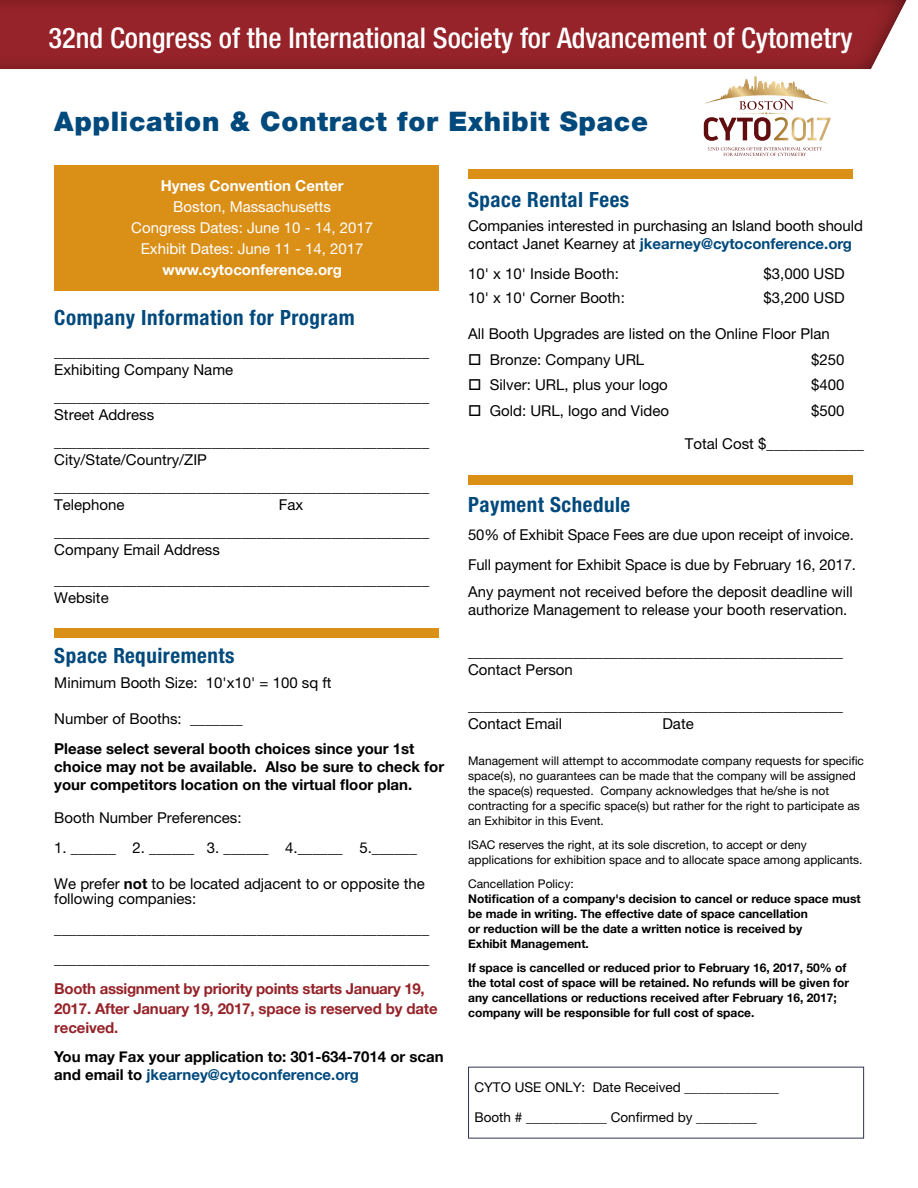
<style>
.page{position:relative;width:918px;height:1188px;background:#fff}
.page>*{position:absolute;margin:0;border:0;box-sizing:border-box;transform-origin:0 0}
.t1{font:500 condensed 28.5px "Helvetica Neue";color:#fff}
.t2{font:900 27px "Helvetica Neue";letter-spacing:.025em;color:#00497c}
.t3{font:700 condensed 21px "Helvetica Neue";letter-spacing:.025em;color:#00497c}
.t4{font:15px/18px "Helvetica Neue";color:#000}
.t5{font:700 15px/18px "Helvetica Neue";color:#000}
.t6{font:700 15px/19.5px "Helvetica Neue";letter-spacing:-.01em;color:#952329}
.t7{font:15px/21px "Helvetica Neue";color:#fff;text-align:center}
.t8{font:700 15px "Helvetica Neue";color:#fff}
.t9{font:13.5px "Helvetica Neue";color:#000}
.t10{font:12px/15px "Helvetica Neue";color:#000}
.t11{font:700 12px/15px "Helvetica Neue";color:#000}
.s1{font-weight:700}
.s2{color:#00497c}
.s3{font-weight:700;color:#00497c}
</style>
<div class="page">
<div style="left:0;top:0;width:918px;height:70px;background:#000;opacity:.75"></div>
<div style="left:54px;top:165px;width:385px;height:126px;background:#da8f17"></div>
<div style="left:54px;top:628px;width:385px;height:10px;background:#da8f17"></div>
<div style="left:468px;top:475px;width:385px;height:10px;background:#da8f17"></div>
<div style="left:468px;top:169px;width:385px;height:9px;background:#da8f17"></div>
<svg style="left:708px;top:147px;width:114px;height:9px"></svg>
<svg style="left:704px;top:76px;width:126px;height:65px"></svg>
<h1 class="t1" style="left:49px;top:21px;width:805px">32nd Congress of the International Society for Advancement of Cytometry</h1>
<h2 class="t2" style="left:54px;top:105px;width:595px">Application &amp; Contract for Exhibit Space</h2>
<p class="t8" style="left:161px;top:176px;width:184px">Hynes Convention Center</p>
<p class="t7" style="left:131px;top:196px;width:243px">Boston, Massachusetts<br>Congress Dates: June 10 - 14, 2017<br>Exhibit Dates: June 11 - 14, 2017</p>
<p class="t8" style="left:163px;top:260px;width:181px">www.cytoconference.org</p>
<h3 class="t3" style="left:54px;top:305px;width:302px">Company Information for Program</h3>
<p class="t4" style="left:54px;top:343px;width:376px">__________________________________________________<br>Exhibiting Company Name</p>
<p class="t4" style="left:54px;top:388px;width:376px">__________________________________________________<br>Street Address</p>
<p class="t4" style="left:54px;top:433px;width:376px">__________________________________________________<br>City/State/Country/ZIP</p>
<p class="t4" style="left:54px;top:478px;width:376px">__________________________________________________<br>Telephone</p>
<p class="t4" style="left:54px;top:491px;width:376px;line-height:27px;text-indent:225px">Fax __________________________________________________</p>
<p class="t4" style="left:54px;top:535px;width:376px;line-height:30px">Company Email Address __________________________________________________</p>
<p class="t4" style="left:54px;top:589px;width:56px">Website</p>
<h3 class="t3" style="left:54px;top:643px;width:182px">Space Requirements</h3>
<p class="t4" style="left:54px;top:674px;width:279px">Minimum Booth Size: 10'x10' = 100 sq ft</p>
<p class="t4" style="left:54px;top:710px;width:190px">Number of Booths: _______</p>
<p class="t5" style="left:54px;top:739px;width:391px">Please select several booth choices since your 1st choice may not be available. Also be sure to check for your competitors location on the virtual floor plan.</p>
<p class="t4" style="left:54px;top:809px;width:189px">Booth Number Preferences:</p>
<p class="t4" style="left:54px;top:839px;width:364px">1. ______ 2. ______ 3. ______ 4.______ 5.______</p>
<p class="t4" style="left:54px;top:876px;width:372px;line-height:15.1px">We prefer <span class="s1">not</span> to be located adjacent to or opposite the following companies:</p>
<p class="t4" style="left:54px;top:914px;width:376px;line-height:30px">__________________________________________________ __________________________________________________</p>
<p class="t6" style="left:54px;top:979px;width:385px">Booth assignment by priority points starts January 19,<br>2017. After January 19, 2017, space is reserved by date received.</p>
<p class="t5" style="left:54px;top:1047px;width:391px">You may Fax your application to: 301-634-7014 or scan and email to <span class="s2">jkearney@cytoconference.org</span></p>
<h3 class="t3" style="left:468px;top:187px;width:163px">Space Rental Fees</h3>
<p class="t4" style="left:468px;top:217px;width:396px">Companies interested in purchasing an Island booth should contact Janet Kearney at <span class="s3">jkearney@cytoconference.org</span></p>
<p class="t4" style="left:468px;top:265px;width:152px">10' x 10' Inside Booth:</p>
<p class="t4" style="left:763px;top:265px;width:83px">$3,000 USD</p>
<p class="t4" style="left:468px;top:289px;width:158px">10' x 10' Corner Booth:</p>
<p class="t4" style="left:763px;top:289px;width:83px">$3,200 USD</p>
<p class="t4" style="left:468px;top:325px;width:363px">All Booth Upgrades are listed on the Online Floor Plan</p>
<p class="t4" style="left:468px;top:350px;width:178px">□ Bronze: Company URL</p>
<p class="t4" style="left:811px;top:350px;width:35px">$250</p>
<p class="t4" style="left:468px;top:376px;width:201px">□ Silver: URL, plus your logo</p>
<p class="t4" style="left:811px;top:376px;width:35px">$400</p>
<p class="t4" style="left:468px;top:401px;width:202px">□ Gold: URL, logo and Video</p>
<p class="t4" style="left:811px;top:401px;width:35px">$500</p>
<p class="t4" style="left:685px;top:434px;width:181px">Total Cost $_____________</p>
<h3 class="t3" style="left:468px;top:492px;width:164px">Payment Schedule</h3>
<p class="t4" style="left:468px;top:519px;width:389px;line-height:30px">50% of Exhibit Space Fees are due upon receipt of invoice.<br>Full payment for Exhibit Space is due by February 16, 2017.</p>
<p class="t4" style="left:468px;top:582px;width:386px">Any payment not received before the deposit deadline will authorize Management to release your booth reservation.</p>
<p class="t4" style="left:468px;top:642px;width:376px">__________________________________________________<br>Contact Person</p>
<p class="t4" style="left:468px;top:696px;width:376px">__________________________________________________<br>Contact Email</p>
<p class="t4" style="left:662px;top:714px;width:33px">Date</p>
<p class="t10" style="left:468px;top:753px;width:397px">Management will attempt to accommodate company requests for specific space(s), no guarantees can be made that the company will be assigned the space(s) requested. Company acknowledges that he/she is not contracting for a specific space(s) but rather for the right to participate as an Exhibitor in this Event.</p>
<p class="t10" style="left:468px;top:837px;width:396px">ISAC reserves the right, at its sole discretion, to accept or deny applications for exhibition space and to allocate space among applicants.</p>
<p class="t10" style="left:468px;top:876px;width:107px">Cancellation Policy:</p>
<p class="t11" style="left:468px;top:891px;width:394px">Notification of a company's decision to cancel or reduce space must be made in writing. The effective date of space cancellation<br>or reduction will be the date a written notice is received by<br>Exhibit Management.</p>
<p class="t11" style="left:468px;top:960px;width:383px">If space is cancelled or reduced prior to February 16, 2017, 50% of the total cost of space will be retained. No refunds will be given for any cancellations or reductions received after February 16, 2017; company will be responsible for full cost of space.</p>
<p class="t9" style="left:474px;top:1080px;width:306px">CYTO USE ONLY: Date Received ______________</p>
<p class="t9" style="left:474px;top:1110px;width:284px">Booth # ____________ Confirmed by _________</p>
</div>
